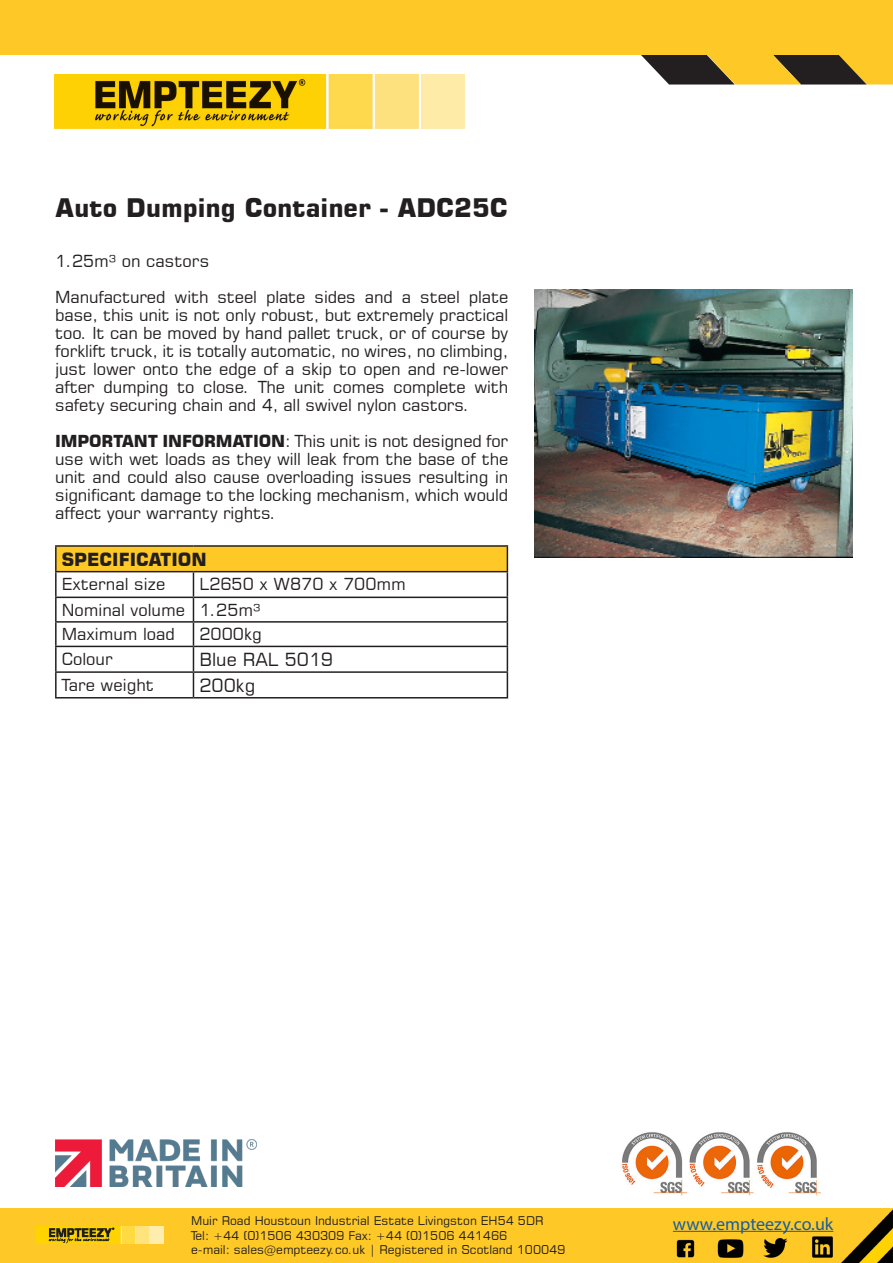
<style>
.page{position:relative;width:893px;height:1263px;background:#fff}
.page>*{position:absolute;margin:0;border:0;box-sizing:border-box;transform-origin:0 0}
.title_and_sku{font:700 25.5px "Square 721 BT";color:#231f20}
.t1{font:18px "Myriad Pro";color:#175d9e}
.t2{font:18px "Square 721 BT";color:#231f20}
.spec_heading{font:700 18px "Square 721 BT";color:#231f20}
.body{font:16.5px/18px "Square 721 BT";letter-spacing:-.01em;color:#231f20;text-align:justify}
.specs{font:12px "Square 721 BT";color:#231f20}
.s1{font-weight:700}
</style>
<div class="page">
<img style="left:534px;top:289px;width:319px;height:268px">
<div style="left:56px;top:546px;width:451px;height:26px;background:#fec927"></div>
<hr style="left:55px;top:545px;width:138px;height:2px;background:#231f20">
<hr style="left:55px;top:547px;width:2px;height:24px;background:#231f20">
<hr style="left:193px;top:545px;width:315px;height:2px;background:#231f20">
<hr style="left:55px;top:571px;width:138px;height:1px;background:#231f20">
<hr style="left:55px;top:572px;width:2px;height:25px;background:#231f20">
<hr style="left:193px;top:571px;width:315px;height:1px;background:#231f20">
<hr style="left:55px;top:597px;width:138px;height:1px;background:#231f20">
<hr style="left:55px;top:598px;width:2px;height:23px;background:#231f20">
<hr style="left:193px;top:597px;width:315px;height:1px;background:#231f20">
<hr style="left:55px;top:621px;width:138px;height:2px;background:#231f20">
<hr style="left:55px;top:623px;width:2px;height:23px;background:#231f20">
<hr style="left:193px;top:621px;width:315px;height:2px;background:#231f20">
<hr style="left:55px;top:646px;width:138px;height:1px;background:#231f20">
<hr style="left:55px;top:647px;width:2px;height:24px;background:#231f20">
<hr style="left:193px;top:646px;width:315px;height:1px;background:#231f20">
<hr style="left:55px;top:671px;width:138px;height:2px;background:#231f20">
<hr style="left:55px;top:673px;width:2px;height:24px;background:#231f20">
<hr style="left:193px;top:671px;width:315px;height:2px;background:#231f20">
<svg style="left:193px;top:572px;width:1px;height:125px"></svg>
<svg style="left:507px;top:547px;width:1px;height:150px"></svg>
<hr style="left:55px;top:697px;width:138px;height:1px;background:#231f20">
<hr style="left:193px;top:697px;width:315px;height:1px;background:#231f20">
<svg style="left:627px;top:54px;width:266px;height:31px;background:#977f3d"></svg>
<div style="left:1px;top:0;width:892px;height:54px;background:#fec927"></div>
<img style="left:54px;top:74px;width:410px;height:54px">
<div style="left:0;top:1209px;width:893px;height:54px;background:#fec927"></div>
<img style="left:36px;top:1227px;width:128px;height:16px">
<hr style="left:673px;top:1231px;width:160px;height:1px;background:#175d9e">
<img style="left:841px;top:1209px;width:52px;height:54px">
<img style="left:676px;top:1239px;width:19px;height:19px">
<img style="left:718px;top:1239px;width:26px;height:19px">
<img style="left:764px;top:1238px;width:24px;height:20px">
<img style="left:812px;top:1236px;width:21px;height:22px">
<img style="left:621px;top:1132px;width:200px;height:64px">
<img style="left:55px;top:1140px;width:201px;height:46px">
<p class="title_and_sku" style="left:55px;top:192px;width:454px">Auto Dumping Container - ADC25C</p>
<p class="body" style="left:55px;top:252px;width:156px">1.25m³ on castors</p>
<p class="body" style="left:55px;top:288px;width:455px">Manufactured with steel plate sides and a steel plate base, this unit is not only robust, but extremely practical too. It can be moved by hand pallet truck, or of course by forklift truck, it is totally automatic, no wires, no climbing, just lower onto the edge of a skip to open and re-lower after dumping to close. The unit comes complete with safety securing chain and 4, all swivel nylon castors.</p>
<p class="body" style="left:55px;top:432px;width:455px"><span class="s1">IMPORTANT INFORMATION</span>: This unit is not designed for use with wet loads as they will leak from the base of the unit and could also cause overloading issues resulting in significant damage to the locking mechanism, which would affect your warranty rights.</p>
<p class="spec_heading" style="left:62px;top:548px;width:146px">SPECIFICATION</p>
<p class="body" style="left:62px;top:575px;width:105px">External size</p>
<p class="body" style="left:199px;top:575px;width:208px">L2650 x W870 x 700mm</p>
<p class="body" style="left:62px;top:601px;width:125px">Nominal volume</p>
<p class="body" style="left:199px;top:601px;width:62px">1.25m³</p>
<p class="body" style="left:62px;top:625px;width:115px">Maximum load</p>
<p class="body" style="left:199px;top:625px;width:64px">2000kg</p>
<p class="body" style="left:62px;top:650px;width:53px">Colour</p>
<p class="t2" style="left:199px;top:648px;width:135px">Blue RAL 5019</p>
<p class="body" style="left:62px;top:675px;width:94px">Tare weight</p>
<p class="t2" style="left:199px;top:674px;width:57px">200kg</p>
<p class="specs" style="left:191px;top:1213px;width:354px">Muir Road Houstoun Industrial Estate Livingston EH54 5DR</p>
<p class="t1" style="left:673px;top:1212px;width:162px">www.empteezy.co.uk</p>
<p class="specs" style="left:191px;top:1228px;width:318px">Tel: +44 (0)1506 430309 Fax: +44 (0)1506 441466</p>
<p class="specs" style="left:191px;top:1242px;width:376px">e-mail: sales@empteezy.co.uk | Registered in Scotland 100049</p>
</div>
